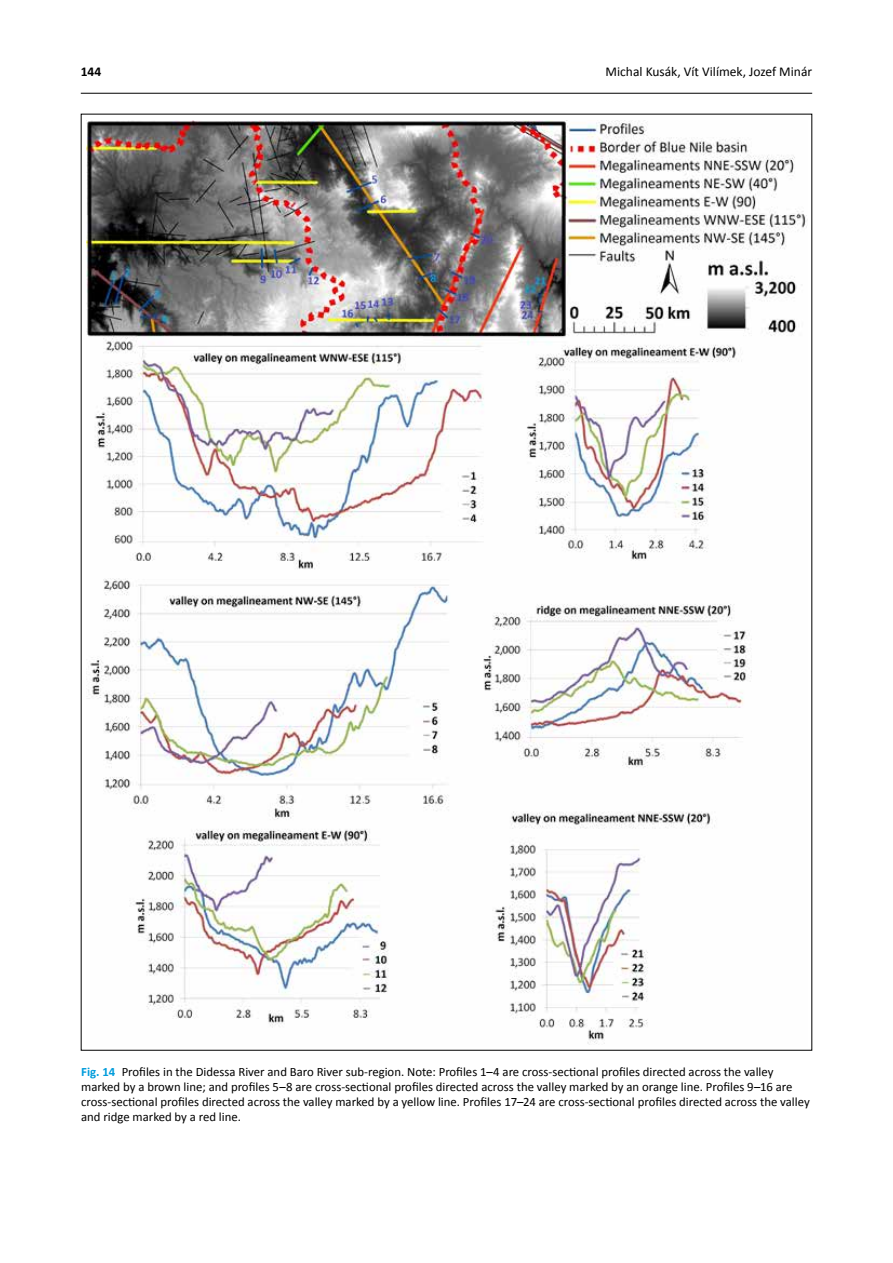
<style>
.page{position:relative;width:893px;height:1263px;background:#fff}
.page>*{position:absolute;margin:0;border:0;box-sizing:border-box;transform-origin:0 0}
.t1{font:13.5px "Calibri";color:#000}
.t2{font:700 13.5px "Calibri";color:#000}
.t3{font:12.75px/15px "Calibri";color:#000}
.s1{font-weight:700;color:#009cdb}
</style>
<div class="page">
<hr style="left:81px;top:93px;width:731px;height:1px;background:#000">
<img style="left:87px;top:120px;width:721px;height:925px">
<p class="t2" style="left:81px;top:63px;width:22px">144</p>
<p class="t1" style="left:606px;top:63px;width:208px">Michal Kusák, Vít Vilímek, Jozef Minár</p>
<p class="t3" style="left:81px;top:1065px;width:730px"><span class="s1">Fig. 14</span> Profiles in the Didessa River and Baro River sub-region. Note: Profiles 1–4 are cross-sectional profiles directed across the valley marked by a brown line; and profiles 5–8 are cross-sectional profiles directed across the valley marked by an orange line. Profiles 9–16 are cross-sectional profiles directed across the valley marked by a yellow line. Profiles 17–24 are cross-sectional profiles directed across the valley and ridge marked by a red line.</p>
</div>
